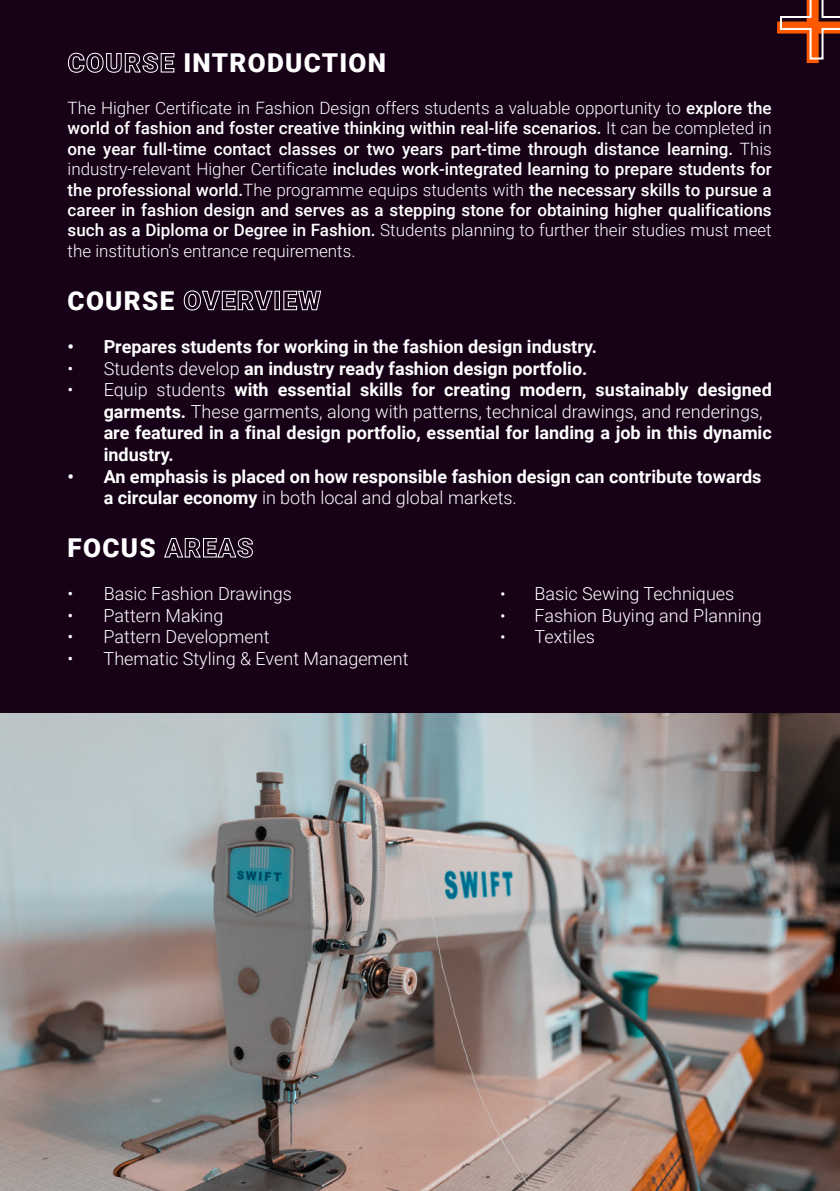
<style>
.page{position:relative;width:840px;height:1191px;background:#fff}
.page>*{position:absolute;margin:0;border:0;box-sizing:border-box;transform-origin:0 0}
.t1{font:900 26px "Roboto";letter-spacing:.05em;color:#fff}
.t2{font:700 18px/21.6px "Roboto";color:#fff}
.t3{font:300 18px "Roboto";color:#fff}
.t4{font:500 17px/20.4px "Roboto";color:#fff;text-align:justify}
.s1{font-weight:300}
.s2{font-size:17px}
</style>
<div class="page">
<div style="left:0;top:0;width:839px;height:1191px;background:#160116"></div>
<svg style="left:68px;top:52px;width:107px;height:21px"></svg>
<svg style="left:183px;top:290px;width:90px;height:21px"></svg>
<div style="left:274px;top:291px;width:6px;height:19px;border:1px solid #fff"></div>
<svg style="left:283px;top:290px;width:38px;height:21px"></svg>
<svg style="left:164px;top:537px;width:89px;height:21px"></svg>
<svg style="left:777px;top:0;width:62px;height:63px"></svg>
<img style="left:0;top:713px;width:839px;height:478px">
<h1 class="t1" style="left:183px;top:45px;width:204px">INTRODUCTION</h1>
<p class="t4" style="left:68px;top:97px;width:705px"><span class="s1">The Higher Certificate in Fashion Design offers students a valuable opportunity to</span> explore the world of fashion and foster creative thinking within real-life scenarios. <span class="s1">It can be completed in </span>one year full-time contact classes or two years part-time through distance learning. <span class="s1">This industry-relevant Higher Certificate</span> includes work-integrated learning to prepare students for the professional world.<span class="s1">The programme equips students with</span> the necessary skills to pursue a career in fashion design and serves as a stepping stone for obtaining higher qualifications such as a Diploma or Degree in Fashion. <span class="s1">Students planning to further their studies must meet the institution's entrance requirements.</span></p>
<h1 class="t1" style="left:68px;top:282px;width:108px">COURSE</h1>
<p class="t2" style="left:68px;top:335px;width:530px">• Prepares students for working in the fashion design industry.</p>
<p class="t2" style="left:68px;top:357px;width:521px"><span class="s1">• Students develop</span> an industry ready fashion design portfolio.</p>
<p class="t2" style="left:104px;top:378px;width:669px;text-indent:-36px"><span class="s1">• Equip students</span> with essential skills for creating modern, sustainably designed garments. <span class="s1">These garments, along with patterns, technical drawings, and renderings, </span>are featured in a final design portfolio, essential for landing a job in this dynamic industry.</p>
<p class="t2" style="left:104px;top:465px;width:659px;text-indent:-36px">• An emphasis is placed on how responsible fashion design can contribute towards a circular economy <span class="s1">in both local and global markets.</span></p>
<h1 class="t1" style="left:68px;top:529px;width:89px">FOCUS</h1>
<p class="t3" style="left:68px;top:581px;width:226px">• Basic Fashion Drawings</p>
<p class="t3" style="left:500px;top:581px;width:235px"><span class="s2">•</span> Basic Sewing Techniques</p>
<p class="t3" style="left:68px;top:603px;width:157px">• Pattern Making</p>
<p class="t3" style="left:500px;top:603px;width:263px"><span class="s2">•</span> Fashion Buying and Planning</p>
<p class="t3" style="left:68px;top:624px;width:203px">• Pattern Development</p>
<p class="t3" style="left:500px;top:624px;width:96px"><span class="s2">•</span> Textiles</p>
<p class="t3" style="left:68px;top:646px;width:342px">• Thematic Styling &amp; Event Management</p>
</div>
